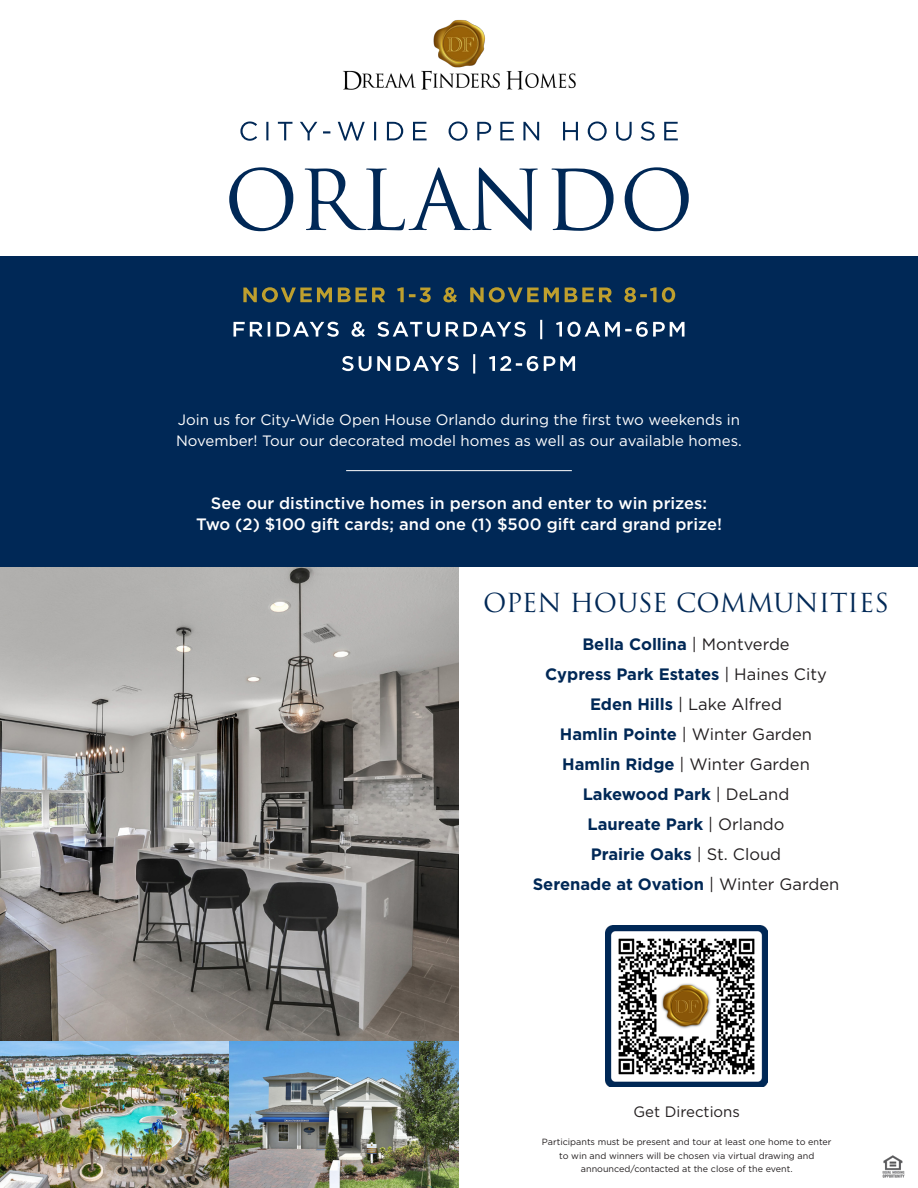
<style>
.page{position:relative;width:918px;height:1188px;background:#fff}
.page>*{position:absolute;margin:0;border:0;box-sizing:border-box;transform-origin:0 0}
.t1{font:25.5px "Trajan Pro 3";color:#002856}
.t2{font:700 16.5px "Gotham";color:#002856}
.t3{font:500 16.5px "Gotham";color:#fff}
.t4{font:16.5px "Gotham";color:#231f20}
.t5{font:15px/21px "Gotham";color:#fff}
.t6{font:15px "Gotham";color:#231f20}
.t7{font:9px "Gotham";color:#231f20}
.s1{font-weight:400;color:#231f20}
.s2{font-weight:700;color:#002856}
</style>
<div class="page">
<img style="left:606px;top:925px;width:162px;height:162px">
<img style="left:882px;top:1155px;width:22px;height:22px">
<img style="left:343px;top:20px;width:233px;height:70px">
<img style="left:0;top:567px;width:459px;height:621px">
<div style="left:0;top:256px;width:918px;height:311px;background:#002856"></div>
<svg style="left:229px;top:167px;width:460px;height:64px"></svg>
<svg style="left:240px;top:121px;width:438px;height:20px"></svg>
<hr style="left:346px;top:470px;width:226px;height:1px;background:#fff">
<svg style="left:342px;top:354px;width:233px;height:20px"></svg>
<svg style="left:234px;top:320px;width:450px;height:19px"></svg>
<svg style="left:243px;top:287px;width:432px;height:16px"></svg>
<p class="t5" style="left:176px;top:409px;width:567px">Join us for City-Wide Open House Orlando during the first two weekends in<br>November! Tour our decorated model homes as well as our available homes.</p>
<p class="t3" style="left:211px;top:492px;width:498px">See our distinctive homes in person and enter to win prizes:</p>
<p class="t3" style="left:196px;top:513px;width:527px">Two (2) $100 gift cards; and one (1) $500 gift card grand prize!</p>
<p class="t1" style="left:483px;top:585px;width:407px">OPEN HOUSE COMMUNITIES</p>
<p class="t2" style="left:582px;top:634px;width:209px">Bella Collina <span class="s1">| Montverde</span></p>
<p class="t2" style="left:545px;top:664px;width:283px">Cypress Park Estates <span class="s1">| Haines City</span></p>
<p class="t4" style="left:590px;top:694px;width:193px"><span class="s2">Eden Hills</span> | Lake Alfred</p>
<p class="t4" style="left:560px;top:724px;width:254px"><span class="s2">Hamlin Pointe</span> | Winter Garden</p>
<p class="t4" style="left:562px;top:754px;width:249px"><span class="s2">Hamlin Ridge</span> | Winter Garden</p>
<p class="t2" style="left:583px;top:784px;width:208px">Lakewood Park <span class="s1">| DeLand</span></p>
<p class="t2" style="left:588px;top:814px;width:198px">Laureate Park <span class="s1">| Orlando</span></p>
<p class="t2" style="left:591px;top:844px;width:192px">Prairie Oaks <span class="s1">| St. Cloud</span></p>
<p class="t2" style="left:533px;top:874px;width:308px">Serenade at Ovation <span class="s1">| Winter Garden</span></p>
<p class="t6" style="left:634px;top:1102px;width:108px">Get Directions</p>
<p class="t7" style="left:542px;top:1136px;width:291px">Participants must be present and tour at least one home to enter</p>
<p class="t7" style="left:559px;top:1150px;width:257px">to win and winners will be chosen via virtual drawing and</p>
<p class="t7" style="left:581px;top:1163px;width:213px">announced/contacted at the close of the event.</p>
</div>
